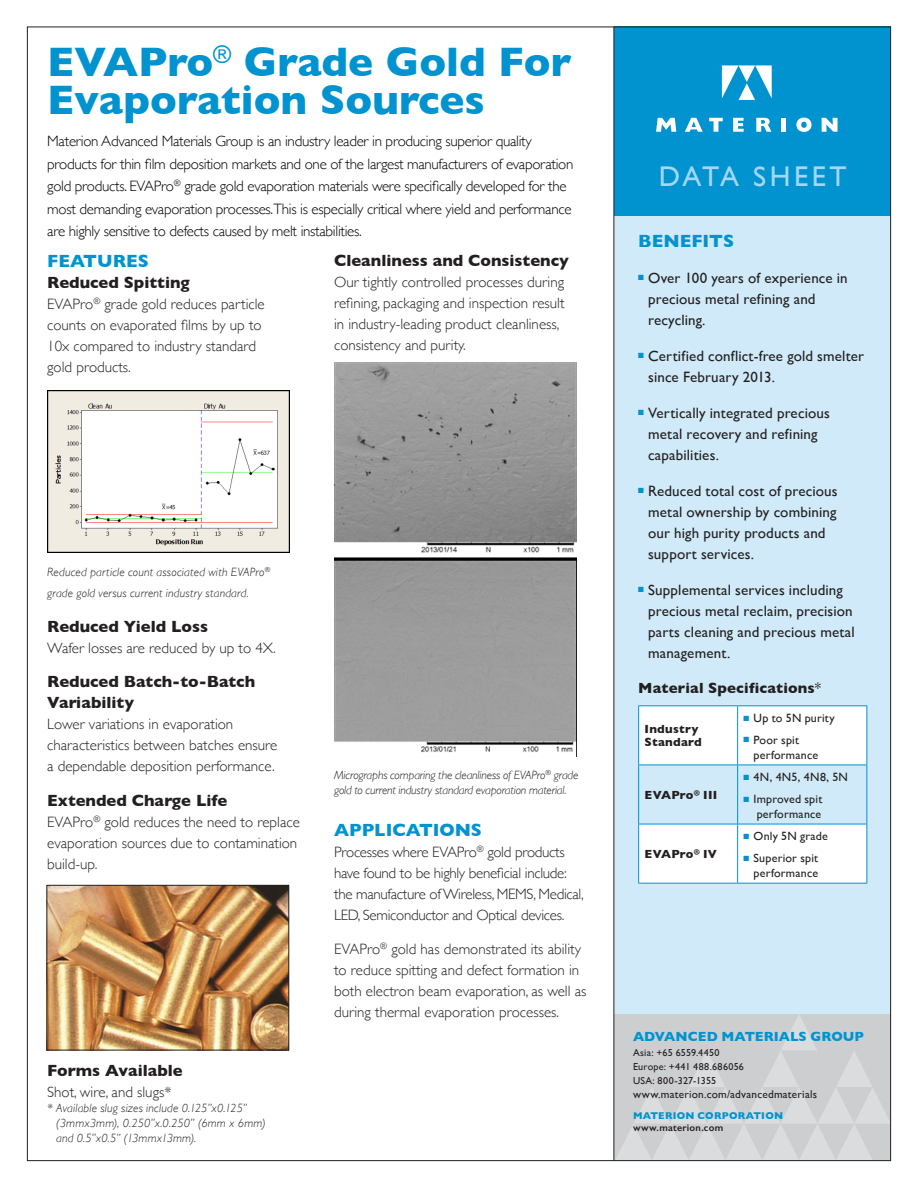
<style>
.page{position:relative;width:918px;height:1188px;background:#fff}
.page>*{position:absolute;margin:0;border:0;box-sizing:border-box;transform-origin:0 0}
.t1{font:700 42px/37.5px "Gill Sans";color:#0093d0}
.address_white{font:28.5px "Gill Sans";letter-spacing:.12em;color:#a3d8f4}
.t2{font:700 18px "Gill Sans";color:#0093d0}
.t3{font:700 16.5px/21px "Gill Sans";color:#231f20}
.t4{font:300 15px/21px "Gill Sans";color:#231f20}
.address_white-2{font:15px/21px "Gill Sans";letter-spacing:.01em;color:#231f20}
.t5{font:300 15px/22.5px "Gill Sans";letter-spacing:-.02em;color:#000}
.t6{font:300 15px/21px "Gill Sans";letter-spacing:-.02em;color:#231f20}
.address_white-3{font:700 15px "Gill Sans";letter-spacing:.01em;color:#231f20}
.bus_add_head{font:700 13.5px "Gill Sans";color:#0093d0}
.address_white-4{font:italic 300 12px/15px "Gill Sans";letter-spacing:.01em;color:#231f20}
.address_white-5{font:12px/15px "Gill Sans";letter-spacing:.02em;color:#231f20;text-align:right}
.address_white-6{font:italic 300 12px/15px "Gill Sans";letter-spacing:-.015em;color:#231f20}
.address_white-7{font:700 12px/13.5px "Gill Sans";letter-spacing:.015em;color:#231f20}
.bus_web{font:11.25px "Gill Sans";letter-spacing:.02em;color:#231f20}
.bus_add_phone{font:10.2px "Gill Sans";letter-spacing:.025em;color:#231f20}
.bus_add_head-2{font:700 10.05px "Gill Sans";letter-spacing:.025em;color:#0093d0}
.materion_web{font:600 10.05px "Gill Sans";letter-spacing:.025em;color:#231f20}
.s1{font-weight:400}
.s2{color:#0093d0}
</style>
<div class="page">
<svg style="left:613px;top:941px;width:276px;height:218px;background:#d0d1d3"></svg>
<div style="left:614px;top:161px;width:277px;height:853px;background:#d0eaf9"></div>
<img style="left:48px;top:887px;width:239px;height:161px">
<div style="left:46px;top:885px;width:243px;height:165px;border:1px solid #231f20"></div>
<img style="left:47px;top:391px;width:242px;height:162px">
<img style="left:334px;top:362px;width:242px;height:391px">
<div style="left:614px;top:27px;width:277px;height:189px;background:#0093d0"></div>
<svg style="left:722px;top:65px;width:50px;height:35px"></svg>
<svg style="left:656px;top:118px;width:20px;height:14px"></svg>
<svg style="left:685px;top:118px;width:18px;height:14px"></svg>
<svg style="left:709px;top:118px;width:14px;height:14px"></svg>
<svg style="left:733px;top:118px;width:11px;height:14px"></svg>
<svg style="left:756px;top:118px;width:15px;height:14px"></svg>
<div style="left:781px;top:118px;width:5px;height:14px;background:#fff"></div>
<svg style="left:796px;top:118px;width:16px;height:14px"></svg>
<svg style="left:822px;top:118px;width:16px;height:14px"></svg>
<svg style="left:639px;top:706px;width:227px;height:177px"></svg>
<hr style="left:638px;top:824px;width:1px;height:59px;background:#0093d0">
<hr style="left:638px;top:705px;width:100px;height:1px;background:#0093d0">
<hr style="left:638px;top:706px;width:1px;height:59px;background:#0093d0">
<hr style="left:738px;top:705px;width:129px;height:1px;background:#0093d0">
<hr style="left:737px;top:706px;width:1px;height:59px;background:#0093d0">
<hr style="left:866px;top:706px;width:1px;height:59px;background:#0093d0">
<hr style="left:738px;top:765px;width:129px;height:1px;background:#0093d0">
<hr style="left:866px;top:765px;width:1px;height:59px;background:#0093d0">
<hr style="left:638px;top:765px;width:100px;height:1px;background:#0093d0">
<hr style="left:638px;top:765px;width:1px;height:59px;background:#0093d0">
<hr style="left:737px;top:765px;width:1px;height:59px;background:#0093d0">
<hr style="left:638px;top:824px;width:100px;height:1px;background:#0093d0">
<hr style="left:638px;top:883px;width:100px;height:1px;background:#0093d0">
<hr style="left:738px;top:824px;width:129px;height:1px;background:#0093d0">
<hr style="left:737px;top:824px;width:1px;height:59px;background:#0093d0">
<hr style="left:866px;top:824px;width:1px;height:59px;background:#0093d0">
<hr style="left:738px;top:883px;width:129px;height:1px;background:#0093d0">
<hr style="left:614px;top:27px;width:1px;height:1134px;background:#231f20">
<p class="t1" style="left:47px;top:42px;width:526px">EVAPro<sup>®</sup> Grade Gold For<br>Evaporation Sources</p>
<p class="t5" style="left:47px;top:129px;width:528px">Materion Advanced Materials Group is an industry leader in producing superior quality products for thin film deposition markets and one of the largest manufacturers of evaporation gold products. EVAPro<sup>®</sup> grade gold evaporation materials were specifically developed for the most demanding evaporation processes.This is especially critical where yield and performance are highly sensitive to defects caused by melt instabilities.</p>
<p class="t2" style="left:47px;top:247px;width:103px">FEATURES</p>
<p class="t3" style="left:47px;top:272px;width:144px">Reduced Spitting</p>
<p class="t4" style="left:47px;top:293px;width:219px">EVAPro<sup>®</sup> grade gold reduces particle counts on evaporated films by up to<br>10x compared to industry standard gold products.</p>
<p class="t3" style="left:334px;top:250px;width:236px">Cleanliness and Consistency</p>
<p class="t4" style="left:334px;top:271px;width:232px">Our tightly controlled processes during refining, packaging and inspection result in industry-leading product cleanliness, consistency and purity.</p>
<p class="address_white-4" style="left:47px;top:562px;width:225px;line-height:21px">Reduced particle count associated with EVAPro<sup>® </sup>grade gold versus current industry standard.</p>
<p class="t3" style="left:47px;top:616px;width:162px">Reduced Yield Loss</p>
<p class="t4" style="left:47px;top:637px;width:230px">Wafer losses are reduced by up to 4X.</p>
<p class="t3" style="left:47px;top:671px;width:209px">Reduced Batch-to-Batch<br>Variability</p>
<p class="t4" style="left:47px;top:713px;width:232px">Lower variations in evaporation characteristics between batches ensure a dependable deposition performance.</p>
<p class="t3" style="left:47px;top:790px;width:182px">Extended Charge Life</p>
<p class="t4" style="left:47px;top:811px;width:254px">EVAPro<sup>®</sup> gold reduces the need to replace evaporation sources due to contamination build-up.</p>
<p class="t3" style="left:47px;top:1060px;width:137px">Forms Available</p>
<p class="t4" style="left:47px;top:1081px;width:126px">Shot, wire, and slugs*</p>
<p class="address_white-4" style="left:56px;top:1101px;width:211px;text-indent:-9px">* Available slug sizes include 0.125”x0.125” (3mmx3mm), 0.250”x.0.250” (6mm x 6mm) and 0.5”x0.5” (13mmx13mm).</p>
<p class="address_white-6" style="left:334px;top:768px;width:246px">Micrographs comparing the cleanliness of EVAPro<sup>®</sup> grade gold to current industry standard evaporation material.</p>
<p class="t2" style="left:334px;top:815px;width:149px">APPLICATIONS</p>
<p class="t6" style="left:334px;top:841px;width:251px">Processes where EVAPro<sup>®</sup> gold products have found to be highly beneficial include: the manufacture of Wireless, MEMS, Medical, LED, Semiconductor and Optical devices.</p>
<p class="t4" style="left:334px;top:938px;width:254px">EVAPro<sup>®</sup> gold has demonstrated its ability to reduce spitting and defect formation in both electron beam evaporation, as well as during thermal evaporation processes.</p>
<p class="address_white" style="left:659px;top:160px;width:189px">DATA SHEET</p>
<p class="t2" style="left:638px;top:227px;width:97px">BENEFITS</p>
<p class="address_white-2" style="left:648px;top:267px;width:201px;text-indent:-10px"><sup>■</sup> Over 100 years of experience in precious metal refining and recycling.</p>
<p class="address_white-2" style="left:648px;top:345px;width:218px;text-indent:-10px"><sup>■</sup> Certified conflict-free gold smelter since February 2013.</p>
<p class="address_white-2" style="left:648px;top:402px;width:183px;text-indent:-10px"><sup>■</sup> Vertically integrated precious metal recovery and refining capabilities.</p>
<p class="address_white-2" style="left:648px;top:480px;width:191px;text-indent:-10px"><sup>■</sup> Reduced total cost of precious metal ownership by combining our high purity products and support services.</p>
<p class="address_white-2" style="left:648px;top:579px;width:208px;text-indent:-10px"><sup>■</sup> Supplemental services including precious metal reclaim, precision parts cleaning and precious metal management.</p>
<p class="address_white-3" style="left:638px;top:676px;width:184px">Material Specifications<span class="s1">*</span></p>
<p class="address_white-7" style="left:645px;top:722px;width:59px">Industry<br>Standard</p>
<p class="address_white-5" style="left:744px;top:711px;width:93px"><span class="s2">■</span> Up to 5N purity</p>
<p class="address_white-5" style="left:754px;top:732px;width:66px;text-align:left;text-indent:-10px"><span class="s2">■</span> Poor spit performance</p>
<p class="address_white-7" style="left:645px;top:788px;width:74px">EVAPro<sup>®</sup> III</p>
<p class="address_white-7" style="left:645px;top:847px;width:74px">EVAPro<sup>®</sup> IV</p>
<p class="address_white-5" style="left:744px;top:770px;width:106px"><span class="s2">■</span> 4N, 4N5, 4N8, 5N</p>
<p class="address_white-5" style="left:744px;top:791px;width:80px"><span class="s2">■</span> Improved spit performance</p>
<p class="address_white-5" style="left:744px;top:829px;width:86px"><span class="s2">■</span> Only 5N grade</p>
<p class="address_white-5" style="left:744px;top:850px;width:76px"><span class="s2">■</span> Superior spit performance</p>
<p class="bus_add_head" style="left:633px;top:1026px;width:233px">ADVANCED MATERIALS GROUP</p>
<p class="bus_add_phone" style="left:633px;top:1046px;width:88px">Asia: +65 6559.4450</p>
<p class="bus_add_phone" style="left:633px;top:1060px;width:113px">Europe: +441 488.686056</p>
<p class="bus_add_phone" style="left:633px;top:1075px;width:85px">USA: 800-327-1355</p>
<p class="bus_web" style="left:633px;top:1088px;width:186px">www.materion.com/advancedmaterials</p>
<p class="bus_add_head-2" style="left:633px;top:1108px;width:152px">MATERION CORPORATION</p>
<p class="materion_web" style="left:633px;top:1122px;width:92px">www.materion.com</p>
</div>
